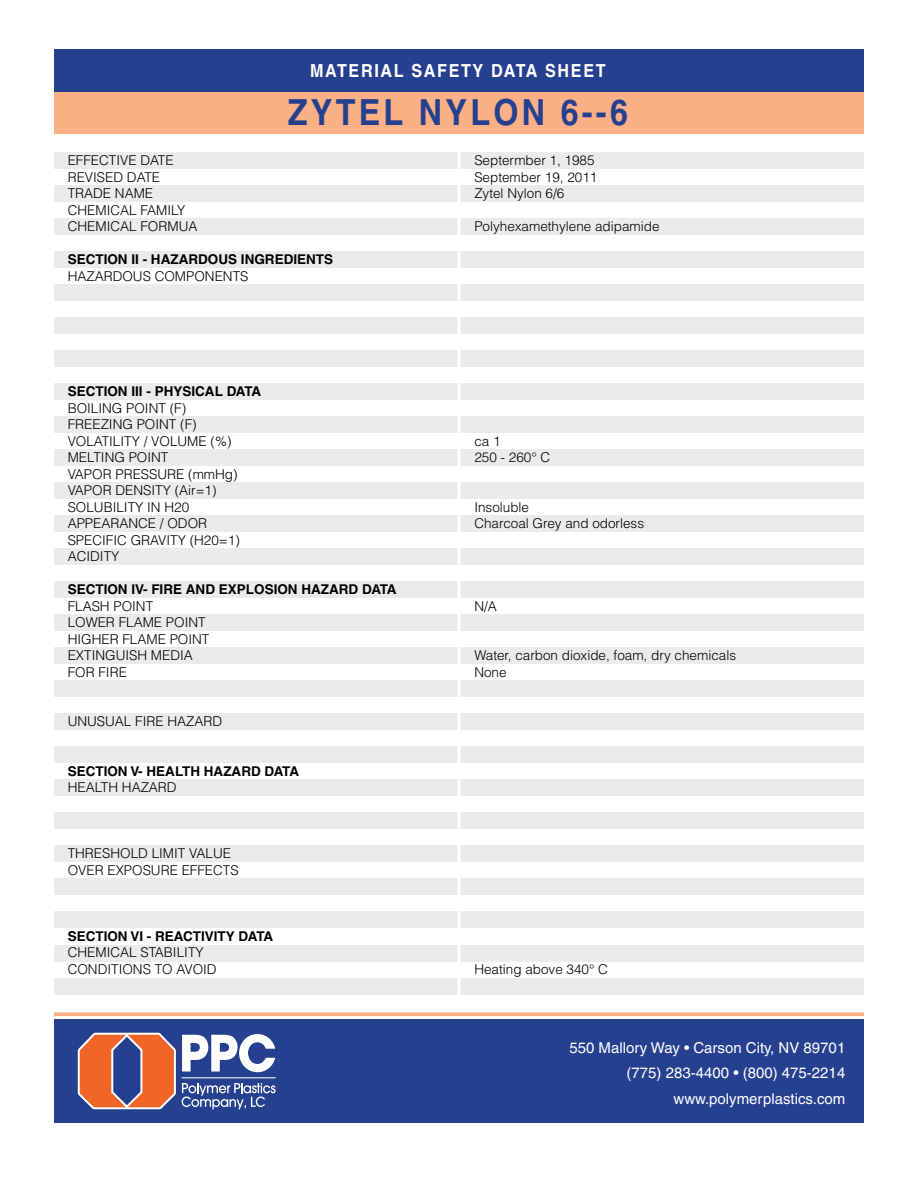
<style>
.page{position:relative;width:918px;height:1188px;background:#fff}
.page>*{position:absolute;margin:0;border:0;box-sizing:border-box;transform-origin:0 0}
.t1{font:700 36px "Helvetica LT";letter-spacing:.1em;color:#25408f;scale:.9 1}
.t2{font:700 18px "Helvetica LT";letter-spacing:.1em;color:#fff;scale:.9 1}
.t3{font:15px/25.5px "Helvetica LT";color:#fff;text-align:right}
.t4{font:300 13.5px/16.5px "Helvetica LT";color:#000}
.t5{font:700 13.5px "Helvetica LT";color:#000}
</style>
<div class="page">
<div style="left:54px;top:91px;width:810px;height:42px;background:#faaf85"></div>
<div style="left:54px;top:152px;width:810px;height:17px;background:#ebebec"></div>
<div style="left:54px;top:449px;width:810px;height:17px;background:#ebebec"></div>
<div style="left:54px;top:812px;width:810px;height:17px;background:#ebebec"></div>
<div style="left:54px;top:285px;width:810px;height:16px;background:#ebebec"></div>
<div style="left:54px;top:582px;width:810px;height:16px;background:#ebebec"></div>
<div style="left:54px;top:945px;width:810px;height:16px;background:#ebebec"></div>
<div style="left:54px;top:978px;width:810px;height:16px;background:#ebebec"></div>
<div style="left:54px;top:218px;width:810px;height:17px;background:#ebebec"></div>
<div style="left:54px;top:515px;width:810px;height:17px;background:#ebebec"></div>
<div style="left:54px;top:878px;width:810px;height:17px;background:#ebebec"></div>
<div style="left:54px;top:351px;width:810px;height:16px;background:#ebebec"></div>
<div style="left:54px;top:647px;width:810px;height:17px;background:#ebebec"></div>
<div style="left:54px;top:185px;width:810px;height:17px;background:#ebebec"></div>
<div style="left:54px;top:482px;width:810px;height:17px;background:#ebebec"></div>
<div style="left:54px;top:845px;width:810px;height:17px;background:#ebebec"></div>
<div style="left:54px;top:318px;width:810px;height:16px;background:#ebebec"></div>
<div style="left:54px;top:615px;width:810px;height:16px;background:#ebebec"></div>
<div style="left:54px;top:251px;width:810px;height:17px;background:#ebebec"></div>
<div style="left:54px;top:548px;width:810px;height:17px;background:#ebebec"></div>
<div style="left:54px;top:911px;width:810px;height:17px;background:#ebebec"></div>
<div style="left:54px;top:383px;width:810px;height:17px;background:#ebebec"></div>
<div style="left:54px;top:746px;width:810px;height:17px;background:#ebebec"></div>
<div style="left:54px;top:680px;width:810px;height:16px;background:#ebebec"></div>
<div style="left:54px;top:416px;width:810px;height:17px;background:#ebebec"></div>
<div style="left:54px;top:779px;width:810px;height:17px;background:#ebebec"></div>
<div style="left:54px;top:713px;width:810px;height:17px;background:#ebebec"></div>
<div style="left:54px;top:49px;width:810px;height:42px;background:#25408f"></div>
<div style="left:54px;top:1019px;width:810px;height:104px;background:#25408f"></div>
<hr style="left:458px;top:148px;width:2px;height:860px;background:#fff">
<svg style="left:54px;top:1012px;width:810px;height:4px;background:#fab690"></svg>
<svg style="left:77px;top:1032px;width:199px;height:78px"></svg>
<h2 class="t2" style="left:310px;top:60px;width:229px">MATERIAL SAFETY DATA</h2>
<h2 class="t2" style="left:545px;top:60px;width:42px">SHEET</h2>
<h1 class="t1" style="left:288px;top:90px;width:380px">ZYTEL NYLON 6--6</h1>
<p class="t4" style="left:68px;top:152px;width:131px">EFFECTIVE DATE<br>REVISED DATE<br>TRADE NAME<br>CHEMICAL FAMILY<br>CHEMICAL FORMUA</p>
<p class="t5" style="left:68px;top:251px;width:267px">SECTION II - HAZARDOUS INGREDIENTS</p>
<p class="t4" style="left:68px;top:268px;width:182px">HAZARDOUS COMPONENTS</p>
<p class="t5" style="left:68px;top:383px;width:195px">SECTION III - PHYSICAL DATA</p>
<p class="t4" style="left:68px;top:400px;width:174px">BOILING POINT (F)<br>FREEZING POINT (F)<br>VOLATILITY / VOLUME (%)<br>MELTING POINT<br>VAPOR PRESSURE (mmHg)<br>VAPOR DENSITY (Air=1)<br>SOLUBILITY IN H20<br>APPEARANCE / ODOR<br>SPECIFIC GRAVITY (H20=1)<br>ACIDITY</p>
<p class="t5" style="left:68px;top:581px;width:330px">SECTION IV- FIRE AND EXPLOSION HAZARD DATA</p>
<p class="t4" style="left:68px;top:597px;width:143px">FLASH POINT<br>LOWER FLAME POINT<br>HIGHER FLAME POINT<br>EXTINGUISH MEDIA<br>FOR FIRE</p>
<p class="t4" style="left:68px;top:713px;width:156px">UNUSUAL FIRE HAZARD</p>
<p class="t5" style="left:68px;top:763px;width:233px">SECTION V- HEALTH HAZARD DATA</p>
<p class="t4" style="left:68px;top:779px;width:111px">HEALTH HAZARD</p>
<p class="t4" style="left:68px;top:845px;width:173px">THRESHOLD LIMIT VALUE<br>OVER EXPOSURE EFFECTS</p>
<p class="t5" style="left:68px;top:928px;width:207px">SECTION VI - REACTIVITY DATA</p>
<p class="t4" style="left:68px;top:944px;width:151px">CHEMICAL STABILITY<br>CONDITIONS TO AVOID</p>
<p class="t4" style="left:474px;top:152px;width:125px">Septermber 1, 1985<br>September 19, 2011<br>Zytel Nylon 6/6</p>
<p class="t4" style="left:474px;top:218px;width:187px">Polyhexamethylene adipamide</p>
<p class="t4" style="left:474px;top:433px;width:77px">ca 1<br>250 - 260° C</p>
<p class="t4" style="left:474px;top:499px;width:171px">Insoluble<br>Charcoal Grey and odorless</p>
<p class="t4" style="left:474px;top:598px;width:24px">N/A</p>
<p class="t4" style="left:474px;top:647px;width:263px">Water, carbon dioxide, foam, dry chemicals<br>None</p>
<p class="t4" style="left:474px;top:961px;width:135px">Heating above 340° C</p>
<p class="t3" style="left:569px;top:1034px;width:277px">550 Mallory Way • Carson City, NV 89701 (775) 283-4400 • (800) 475-2214 www.polymerplastics.com</p>
</div>
